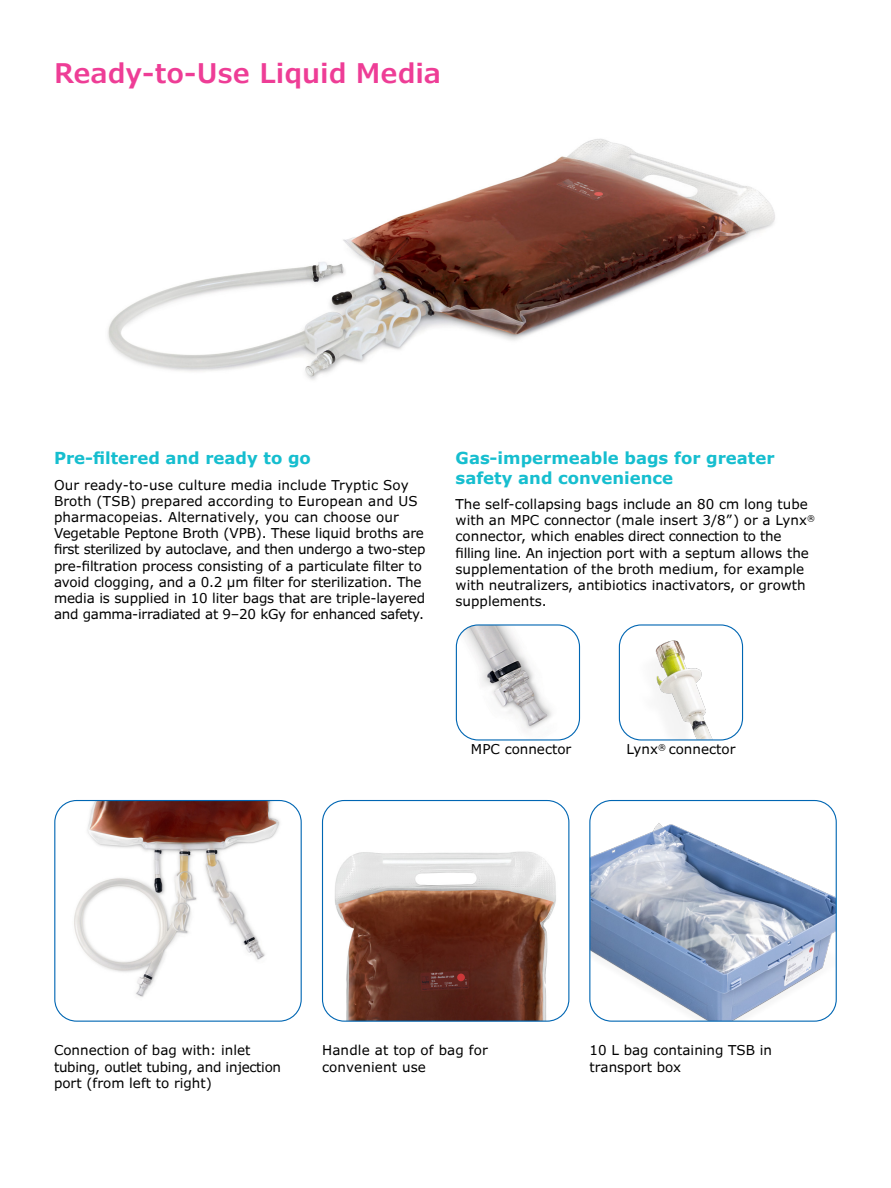
<style>
.page{position:relative;width:891px;height:1188px;background:#fff}
.page>*{position:absolute;margin:0;border:0;box-sizing:border-box;transform-origin:0 0}
.t1{font:600 27px "Verdana Pro";color:#ee3d96}
.t2{font:700 16.5px/19.5px "Verdana Pro";color:#16becf}
.t3{font:13.5px/16.2px "Verdana Pro";color:#000}
</style>
<div class="page">
<img style="left:323px;top:801px;width:246px;height:220px">
<div style="left:322px;top:800px;width:247px;height:222px;border:1px solid #0066b3;border-radius:22px"></div>
<img style="left:591px;top:801px;width:244px;height:219px">
<div style="left:589px;top:800px;width:248px;height:222px;border:1px solid #0066b3;border-radius:22px"></div>
<img style="left:56px;top:801px;width:244px;height:219px">
<div style="left:54px;top:800px;width:248px;height:222px;border:1px solid #0066b3;border-radius:22px"></div>
<img style="left:108px;top:138px;width:667px;height:242px">
<img style="left:619px;top:636px;width:110px;height:103px">
<div style="left:619px;top:624px;width:124px;height:117px;border:1px solid #0066b3;border-radius:22px"></div>
<img style="left:456px;top:626px;width:124px;height:113px">
<div style="left:456px;top:624px;width:124px;height:117px;border:1px solid #0066b3;border-radius:22px"></div>
<h1 class="t1" style="left:54px;top:55px;width:389px">Ready-to-Use Liquid Media</h1>
<p class="t2" style="left:54px;top:449px;width:258px">Pre-filtered and ready to go</p>
<p class="t3" style="left:54px;top:477px;width:373px">Our ready-to-use culture media include Tryptic Soy Broth (TSB) prepared according to European and US pharmacopeias. Alternatively, you can choose our Vegetable Peptone Broth (VPB). These liquid broths are first sterilized by autoclave, and then undergo a two-step pre-filtration process consisting of a particulate filter to avoid clogging, and a 0.2 μm filter for sterilization. The media is supplied in 10 liter bags that are triple-layered and gamma-irradiated at 9–20 kGy for enhanced safety.</p>
<p class="t2" style="left:456px;top:449px;width:320px">Gas-impermeable bags for greater safety and convenience</p>
<p class="t3" style="left:456px;top:496px;width:361px">The self-collapsing bags include an 80 cm long tube with an MPC connector (male insert 3/8”) or a Lynx<sup>® </sup>connector, which enables direct connection to the filling line. An injection port with a septum allows the supplementation of the broth medium, for example with neutralizers, antibiotics inactivators, or growth supplements.</p>
<p class="t3" style="left:471px;top:742px;width:102px">MPC connector</p>
<p class="t3" style="left:627px;top:742px;width:110px">Lynx<sup>®</sup> connector</p>
<p class="t3" style="left:54px;top:1043px;width:229px">Connection of bag with: inlet tubing, outlet tubing, and injection port (from left to right)</p>
<p class="t3" style="left:322px;top:1043px;width:167px">Handle at top of bag for convenient use</p>
<p class="t3" style="left:590px;top:1043px;width:184px">10 L bag containing TSB in transport box</p>
</div>
